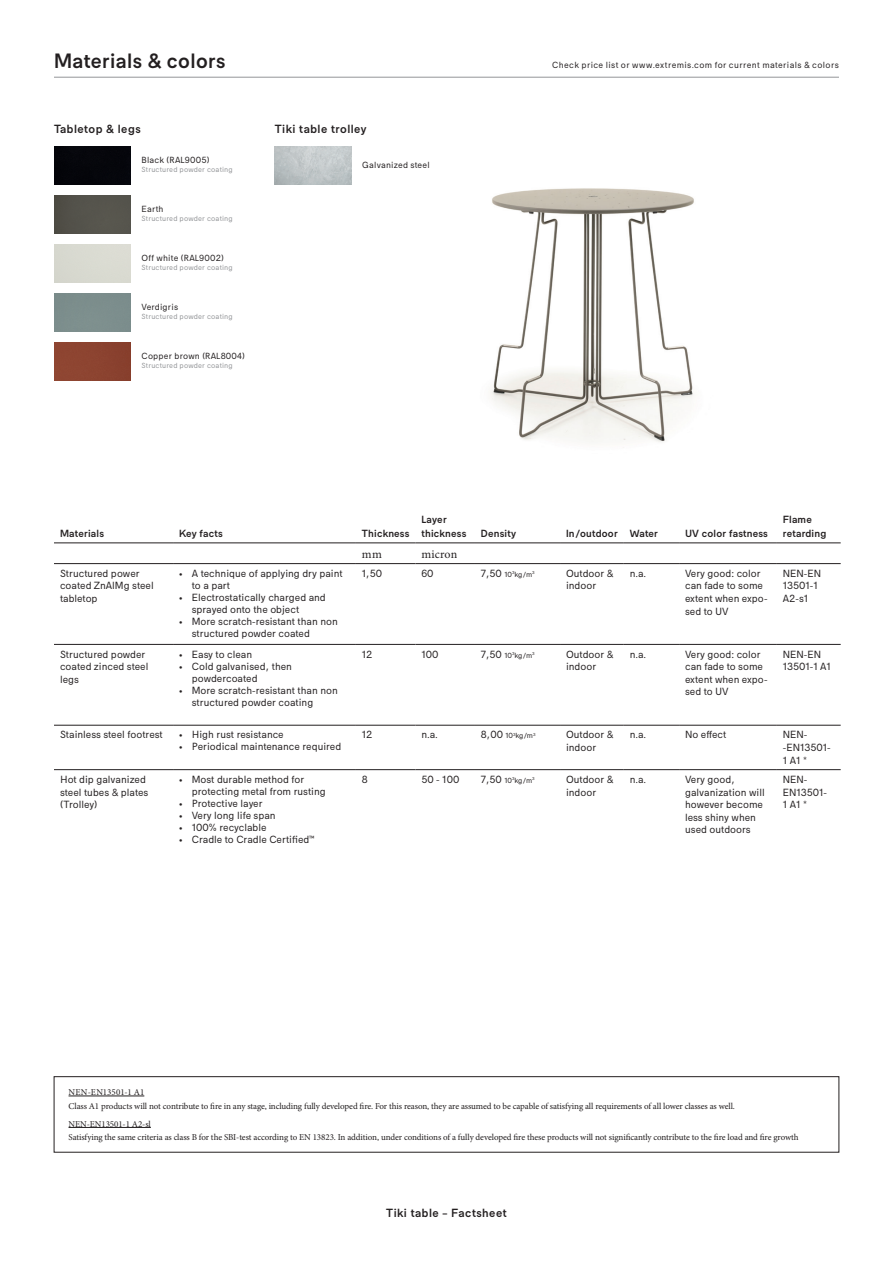
<style>
.page{position:relative;width:893px;height:1263px;background:#fff}
.page>*{position:absolute;margin:0;border:0;box-sizing:border-box;transform-origin:0 0}
.t1{font:500 21px "Extremis Compakt";letter-spacing:.02em;color:#231f20}
.t2{font:500 12px "Extremis Compakt";letter-spacing:.04em;color:#231f20}
.t3{font:12px "Minion Pro";letter-spacing:.01em;color:#231f20}
.t4{font:10.5px/12.6px "Extremis Compakt";color:#231f20}
.t5{font:500 10.5px/13.5px "Extremis Compakt";letter-spacing:.02em;color:#231f20}
.t6{font:9px/13.5px "Minion Pro";letter-spacing:-.01em;color:#231f20}
.t7{font:9px "Extremis Compakt";letter-spacing:.02em;color:#231f20}
.t8{font:9px "Extremis Compakt";letter-spacing:.045em;color:#231f20}
.t9{font:7.5px "Extremis Compakt";letter-spacing:.02em;color:#939598}
.t10{font:7.5px "Extremis Compakt";letter-spacing:-.015em;color:#231f20}
.s1{font-size:10.5px}
</style>
<div class="page">
<hr style="left:54px;top:77px;width:785px;height:1px;background:#939598">
<div style="left:54px;top:195px;width:77px;height:38px;background:#55534c"></div>
<hr style="left:69px;top:1096px;width:75px;height:1px;background:#231f20">
<hr style="left:69px;top:1127px;width:82px;height:1px;background:#231f20">
<div style="left:54px;top:1076px;width:785px;height:76px;border:1px solid #231f20"></div>
<div style="left:54px;top:146px;width:77px;height:38px;background:#05060b"></div>
<hr style="left:54px;top:542px;width:119px;height:1px;background:#231f20">
<hr style="left:173px;top:542px;width:183px;height:1px;background:#231f20">
<hr style="left:356px;top:542px;width:59px;height:1px;background:#231f20">
<hr style="left:415px;top:542px;width:60px;height:1px;background:#231f20">
<hr style="left:475px;top:542px;width:85px;height:1px;background:#231f20">
<hr style="left:560px;top:542px;width:64px;height:1px;background:#231f20">
<hr style="left:624px;top:542px;width:55px;height:1px;background:#231f20">
<hr style="left:679px;top:542px;width:98px;height:1px;background:#231f20">
<hr style="left:777px;top:542px;width:64px;height:1px;background:#231f20">
<hr style="left:54px;top:563px;width:119px;height:1px;background:#231f20">
<hr style="left:173px;top:563px;width:183px;height:1px;background:#231f20">
<hr style="left:356px;top:563px;width:59px;height:1px;background:#231f20">
<hr style="left:415px;top:563px;width:60px;height:1px;background:#231f20">
<hr style="left:560px;top:563px;width:64px;height:1px;background:#231f20">
<hr style="left:624px;top:563px;width:55px;height:1px;background:#231f20">
<hr style="left:679px;top:563px;width:98px;height:1px;background:#231f20">
<hr style="left:777px;top:563px;width:64px;height:1px;background:#231f20">
<hr style="left:54px;top:644px;width:119px;height:1px;background:#231f20">
<hr style="left:173px;top:644px;width:183px;height:1px;background:#231f20">
<hr style="left:356px;top:644px;width:59px;height:1px;background:#231f20">
<hr style="left:415px;top:644px;width:60px;height:1px;background:#231f20">
<hr style="left:560px;top:644px;width:64px;height:1px;background:#231f20">
<hr style="left:624px;top:644px;width:55px;height:1px;background:#231f20">
<hr style="left:679px;top:644px;width:98px;height:1px;background:#231f20">
<hr style="left:777px;top:644px;width:64px;height:1px;background:#231f20">
<hr style="left:54px;top:725px;width:119px;height:1px;background:#231f20">
<hr style="left:173px;top:725px;width:183px;height:1px;background:#231f20">
<hr style="left:356px;top:725px;width:59px;height:1px;background:#231f20">
<hr style="left:415px;top:725px;width:60px;height:1px;background:#231f20">
<hr style="left:475px;top:725px;width:85px;height:1px;background:#231f20">
<hr style="left:560px;top:725px;width:64px;height:1px;background:#231f20">
<hr style="left:624px;top:725px;width:55px;height:1px;background:#231f20">
<hr style="left:679px;top:725px;width:98px;height:1px;background:#231f20">
<hr style="left:777px;top:725px;width:64px;height:1px;background:#231f20">
<hr style="left:54px;top:769px;width:119px;height:1px;background:#231f20">
<hr style="left:173px;top:769px;width:183px;height:1px;background:#231f20">
<hr style="left:356px;top:769px;width:59px;height:1px;background:#231f20">
<hr style="left:415px;top:769px;width:60px;height:1px;background:#231f20">
<hr style="left:560px;top:769px;width:64px;height:1px;background:#231f20">
<hr style="left:624px;top:769px;width:55px;height:1px;background:#231f20">
<hr style="left:679px;top:769px;width:98px;height:1px;background:#231f20">
<hr style="left:777px;top:769px;width:64px;height:1px;background:#231f20">
<hr style="left:475px;top:563px;width:85px;height:1px;background:#231f20">
<hr style="left:475px;top:644px;width:85px;height:1px;background:#231f20">
<hr style="left:475px;top:769px;width:85px;height:1px;background:#231f20">
<img style="left:490px;top:188px;width:204px;height:254px">
<div style="left:54px;top:342px;width:77px;height:38px;background:#8c4330"></div>
<img style="left:275px;top:146px;width:76px;height:38px">
<h1 class="t1" style="left:54px;top:49px;width:173px">Materials &amp; colors</h1>
<p class="t2" style="left:54px;top:122px;width:88px">Tabletop &amp; legs</p>
<p class="t7" style="left:142px;top:155px;width:69px">Black (RAL9005)</p>
<p class="t9" style="left:142px;top:165px;width:93px">Structured powder coating</p>
<p class="t7" style="left:142px;top:204px;width:23px">Earth</p>
<p class="t9" style="left:142px;top:214px;width:93px">Structured powder coating</p>
<p class="t7" style="left:142px;top:253px;width:84px">Off white (RAL9002)</p>
<p class="t9" style="left:142px;top:263px;width:93px">Structured powder coating</p>
<p class="t7" style="left:142px;top:302px;width:38px">Verdigris</p>
<p class="t9" style="left:142px;top:312px;width:93px">Structured powder coating</p>
<p class="t7" style="left:142px;top:351px;width:105px">Copper brown (RAL8004)</p>
<p class="t9" style="left:142px;top:361px;width:93px">Structured powder coating</p>
<p class="t2" style="left:275px;top:122px;width:93px">Tiki table trolley</p>
<p class="t7" style="left:362px;top:160px;width:69px">Galvanized steel</p>
<p class="t8" style="left:552px;top:60px;width:288px">Check price list or www.extremis.com for current materials &amp; colors</p>
<p class="t5" style="left:60px;top:526px;width:46px">Materials</p>
<p class="t5" style="left:179px;top:526px;width:45px">Key facts</p>
<p class="t5" style="left:362px;top:526px;width:49px">Thickness</p>
<p class="t5" style="left:421px;top:513px;width:46px">Layer thickness</p>
<p class="t3" style="left:362px;top:546px;width:21px">mm</p>
<p class="t3" style="left:421px;top:546px;width:37px">micron</p>
<p class="t5" style="left:481px;top:526px;width:37px">Density</p>
<p class="t5" style="left:566px;top:526px;width:94px">In/outdoor Water</p>
<p class="t5" style="left:685px;top:526px;width:84px">UV color fastness</p>
<p class="t5" style="left:783px;top:513px;width:45px">Flame retarding</p>
<p class="t4" style="left:60px;top:567px;width:95px">Structured power coated ZnAlMg steel tabletop</p>
<p class="t4" style="left:192px;top:567px;width:152px;line-height:12px;text-indent:-13px">• A technique of applying dry paint to a part</p>
<p class="t4" style="left:192px;top:591px;width:135px;line-height:12px;text-indent:-13px">• Electrostatically charged and sprayed onto the object</p>
<p class="t4" style="left:192px;top:615px;width:147px;line-height:12px;text-indent:-13px">• More scratch-resistant than non structured powder coated</p>
<p class="t4" style="left:60px;top:648px;width:90px">Structured powder coated zinced steel legs</p>
<p class="t4" style="left:179px;top:648px;width:75px">• Easy to clean</p>
<p class="t4" style="left:192px;top:660px;width:102px;line-height:12px;text-indent:-13px">• Cold galvanised, then powdercoated</p>
<p class="t4" style="left:192px;top:684px;width:147px;line-height:12px;text-indent:-13px">• More scratch-resistant than non structured powder coating</p>
<p class="t4" style="left:60px;top:728px;width:104px">Stainless steel footrest</p>
<p class="t4" style="left:179px;top:728px;width:106px">• High rust resistance</p>
<p class="t4" style="left:179px;top:740px;width:164px">• Periodical maintenance required</p>
<p class="t4" style="left:60px;top:773px;width:90px">Hot dip galvanized steel tubes &amp; plates (Trolley)</p>
<p class="t4" style="left:192px;top:773px;width:136px;line-height:12px;text-indent:-13px">• Most durable method for protecting metal from rusting</p>
<p class="t4" style="left:179px;top:797px;width:85px">• Protective layer</p>
<p class="t4" style="left:179px;top:809px;width:98px">• Very long life span</p>
<p class="t4" style="left:179px;top:821px;width:89px">• 100% recyclable</p>
<p class="t4" style="left:179px;top:833px;width:137px">• Cradle to Cradle Certified™</p>
<p class="t4" style="left:362px;top:567px;width:22px">1,50</p>
<p class="t4" style="left:421px;top:567px;width:14px">60</p>
<p class="t10" style="left:481px;top:570px;width:55px"><span class="s1">7,50</span> 10<sup>3</sup>kg/m<sup>3</sup></p>
<p class="t4" style="left:566px;top:567px;width:49px">Outdoor &amp; indoor</p>
<p class="t4" style="left:630px;top:567px;width:18px">n.a.</p>
<p class="t4" style="left:685px;top:567px;width:84px">Very good: color can fade to some extent when expo&shy;sed to UV</p>
<p class="t4" style="left:783px;top:567px;width:40px">NEN-EN<br>13501-1<br>A2-s1</p>
<p class="t4" style="left:362px;top:648px;width:12px">12</p>
<p class="t4" style="left:421px;top:648px;width:19px">100</p>
<p class="t10" style="left:481px;top:651px;width:55px"><span class="s1">7,50</span> 10<sup>3</sup>kg/m<sup>3</sup></p>
<p class="t4" style="left:566px;top:648px;width:49px">Outdoor &amp; indoor</p>
<p class="t4" style="left:630px;top:648px;width:18px">n.a.</p>
<p class="t4" style="left:685px;top:648px;width:84px">Very good: color can fade to some extent when expo&shy;sed to UV</p>
<p class="t4" style="left:783px;top:648px;width:50px">NEN-EN<br>13501-1 A1</p>
<p class="t4" style="left:362px;top:728px;width:12px">12</p>
<p class="t4" style="left:421px;top:728px;width:18px">n.a.</p>
<p class="t10" style="left:481px;top:731px;width:56px"><span class="s1">8,00</span> 10<sup>3</sup>kg/m<sup>3</sup></p>
<p class="t4" style="left:566px;top:728px;width:49px">Outdoor &amp; indoor</p>
<p class="t4" style="left:630px;top:728px;width:18px">n.a.</p>
<p class="t4" style="left:685px;top:728px;width:43px">No effect</p>
<p class="t4" style="left:783px;top:728px;width:49px">NEN--EN13501-<br>1 A1 *</p>
<p class="t4" style="left:362px;top:773px;width:7px">8</p>
<p class="t4" style="left:421px;top:773px;width:39px">50 - 100</p>
<p class="t10" style="left:481px;top:776px;width:55px"><span class="s1">7,50</span> 10<sup>3</sup>kg/m<sup>3</sup></p>
<p class="t4" style="left:566px;top:773px;width:49px">Outdoor &amp; indoor</p>
<p class="t4" style="left:630px;top:773px;width:18px">n.a.</p>
<p class="t4" style="left:685px;top:773px;width:81px">Very good, galvanization will however become less shiny when used outdoors</p>
<p class="t4" style="left:783px;top:773px;width:46px">NEN-<br>EN13501-<br>1 A1 *</p>
<p class="t6" style="left:69px;top:1085px;width:668px">NEN-EN13501-1 A1<br>Class A1 products will not contribute to fire in any stage, including fully developed fire. For this reason, they are assumed to be capable of satisfying all requirements of all lower classes as well.</p>
<p class="t6" style="left:69px;top:1117px;width:732px">NEN-EN13501-1 A2-sl<br>Satisfying the same criteria as class B for the SBI-test according to EN 13823. In addition, under conditions of a fully developed fire these products will not significantly contribute to the fire load and fire growth</p>
<p class="t2" style="left:386px;top:1206px;width:122px">Tiki table – Factsheet</p>
</div>
